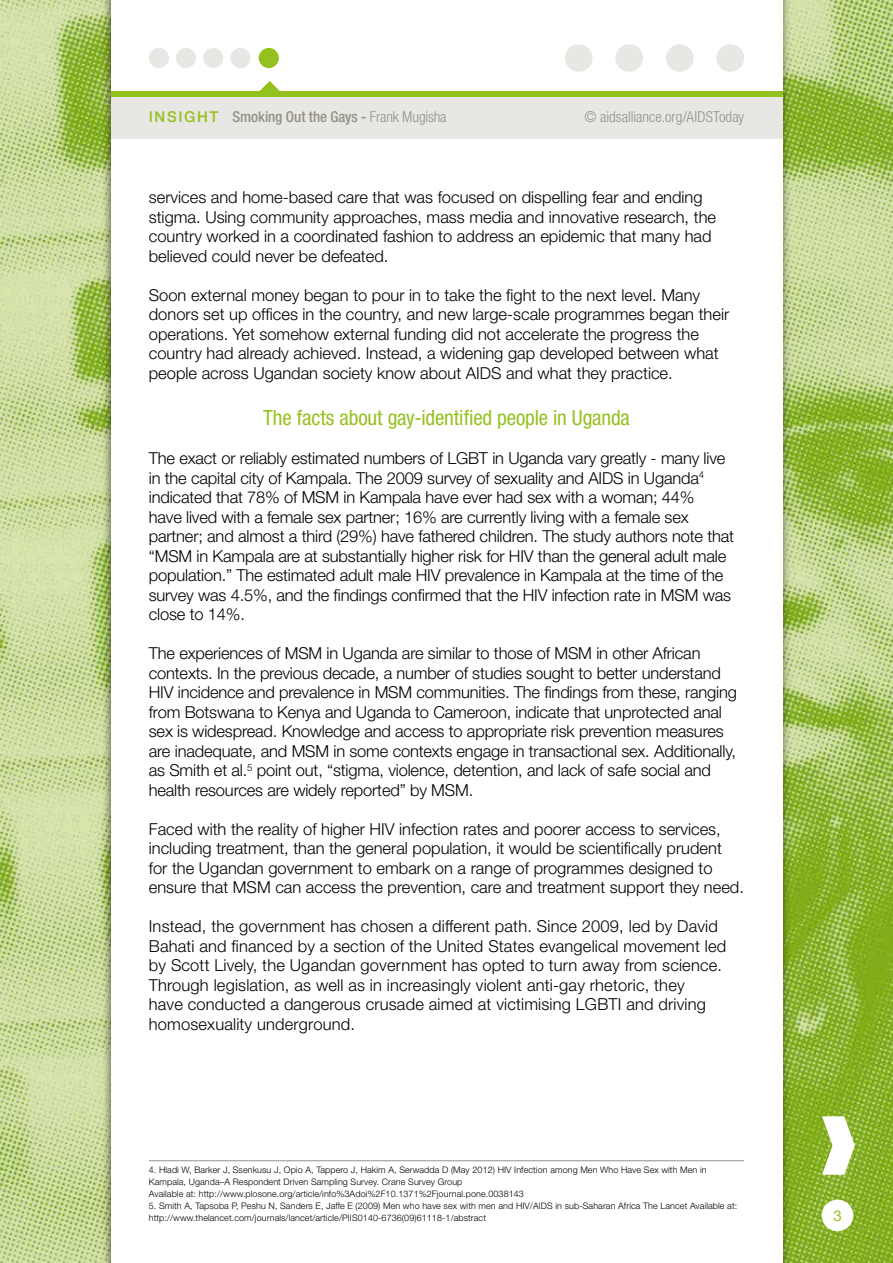
<style>
.page{position:relative;width:893px;height:1263px;background:#fff}
.page>*{position:absolute;margin:0;border:0;box-sizing:border-box;transform-origin:0 0}
.t1{font:condensed 21px "Helvetica Neue LT Pro";letter-spacing:-.005em;color:#95c11f}
.t2{font:300 16.5px/19.5px "Helvetica Neue LT Pro";color:#000}
.t3{font:500 condensed 15px "Helvetica Neue LT Pro";letter-spacing:-.005em;color:#939285}
.t4{font:300 condensed 15px "Helvetica Neue LT Pro";color:#939285}
.t5{font:15px "Helvetica Neue LT Pro";color:#95c11f}
.t6{font:300 9px/12px "Helvetica Neue LT Pro";letter-spacing:.01em;color:#000}
.s1{font-stretch:normal;color:#95c11f}
.s2{font-weight:300}
</style>
<div class="page">
<img style="left:0;top:0;width:893px;height:1263px">
<div style="left:101px;top:0;width:691px;height:1263px;background:#000;opacity:.6"></div>
<div style="left:111px;top:0;width:671px;height:1263px;background:#fff"></div>
<div style="left:111px;top:97px;width:671px;height:41px;background:#e8e7e4"></div>
<div style="left:111px;top:92px;width:671px;height:5px;background:#95c11f"></div>
<div style="left:565px;top:44px;width:27px;height:28px;background:#e8e7e4;border-radius:50%"></div>
<div style="left:149px;top:48px;width:20px;height:20px;background:#e8e7e4;border-radius:50%"></div>
<div style="left:176px;top:48px;width:20px;height:20px;background:#e8e7e4;border-radius:50%"></div>
<div style="left:203px;top:48px;width:20px;height:20px;background:#e8e7e4;border-radius:50%"></div>
<div style="left:230px;top:48px;width:21px;height:20px;background:#e8e7e4;border-radius:50%"></div>
<div style="left:259px;top:48px;width:20px;height:20px;background:#95c11f;border-radius:50%"></div>
<svg style="left:259px;top:81px;width:22px;height:11px"></svg>
<svg style="left:822px;top:1116px;width:33px;height:59px"></svg>
<div style="left:822px;top:1199px;width:31px;height:32px;background:#fff;border-radius:50%"></div>
<div style="left:615px;top:44px;width:28px;height:28px;background:#e8e7e4;border-radius:50%"></div>
<div style="left:666px;top:44px;width:28px;height:28px;background:#e8e7e4;border-radius:50%"></div>
<div style="left:716px;top:44px;width:28px;height:28px;background:#e8e7e4;border-radius:50%"></div>
<hr style="left:149px;top:1160px;width:595px;height:1px;background:#939285">
<p class="t3" style="left:149px;top:107px;width:299px"><span class="s1">INSIGHT</span> Smoking Out the Gays - <span class="s2">Frank Mugisha</span></p>
<p class="t4" style="left:585px;top:108px;width:161px">© aidsalliance.org/AIDSToday</p>
<p class="t2" style="left:149px;top:187px;width:569px">services and home-based care that was focused on dispelling fear and ending stigma. Using community approaches, mass media and innovative research, the country worked in a coordinated fashion to address an epidemic that many had believed could never be defeated.</p>
<p class="t2" style="left:149px;top:285px;width:582px">Soon external money began to pour in to take the fight to the next level. Many donors set up offices in the country, and new large-scale programmes began their operations. Yet somehow external funding did not accelerate the progress the country had already achieved. Instead, a widening gap developed between what people across Ugandan society know about AIDS and what they practice.</p>
<p class="t1" style="left:263px;top:406px;width:368px">The facts about gay-identified people in Uganda</p>
<p class="t2" style="left:149px;top:448px;width:587px">The exact or reliably estimated numbers of LGBT in Uganda vary greatly - many live in the capital city of Kampala. The 2009 survey of sexuality and AIDS in Uganda<sup>4 </sup>indicated that 78% of MSM in Kampala have ever had sex with a woman; 44%<br>have lived with a female sex partner; 16% are currently living with a female sex partner; and almost a third (29%) have fathered children. The study authors note that “MSM in Kampala are at substantially higher risk for HIV than the general adult male population.” The estimated adult male HIV prevalence in Kampala at the time of the survey was 4.5%, and the findings confirmed that the HIV infection rate in MSM was close to 14%.</p>
<p class="t2" style="left:149px;top:643px;width:590px">The experiences of MSM in Uganda are similar to those of MSM in other African contexts. In the previous decade, a number of studies sought to better understand HIV incidence and prevalence in MSM communities. The findings from these, ranging from Botswana to Kenya and Uganda to Cameroon, indicate that unprotected anal sex is widespread. Knowledge and access to appropriate risk prevention measures are inadequate, and MSM in some contexts engage in transactional sex. Additionally, as Smith et al.<sup>5</sup> point out, “stigma, violence, detention, and lack of safe social and health resources are widely reported” by MSM.</p>
<p class="t2" style="left:149px;top:819px;width:597px">Faced with the reality of higher HIV infection rates and poorer access to services, including treatment, than the general population, it would be scientifically prudent for the Ugandan government to embark on a range of programmes designed to ensure that MSM can access the prevention, care and treatment support they need.</p>
<p class="t2" style="left:149px;top:916px;width:579px">Instead, the government has chosen a different path. Since 2009, led by David Bahati and financed by a section of the United States evangelical movement led by Scott Lively, the Ugandan government has opted to turn away from science.<br>Through legislation, as well as in increasingly violent anti-gay rhetoric, they<br>have conducted a dangerous crusade aimed at victimising LGBTI and driving homosexuality underground.</p>
<p class="t6" style="left:149px;top:1163px;width:559px">4. Hladi W, Barker J, Ssenkusu J, Opio A, Tappero J, Hakim A, Serwadda D (May 2012) HIV Infection among Men Who Have Sex with Men in<br>Kampala, Uganda–A Respondent Driven Sampling Survey. Crane Survey Group<br>Available at: http://www.plosone.org/article/info%3Adoi%2F10.1371%2Fjournal.pone.0038143</p>
<p class="t6" style="left:149px;top:1199px;width:590px">5. Smith A, Tapsoba P, Peshu N, Sanders E, Jaffe E (2009) Men who have sex with men and HIV/AIDS in sub-Saharan Africa The Lancet Available at: http://www.thelancet.com/journals/lancet/article/PIIS0140-6736(09)61118-1/abstract</p>
<p class="t5" style="left:833px;top:1206px;width:10px">3</p>
</div>
